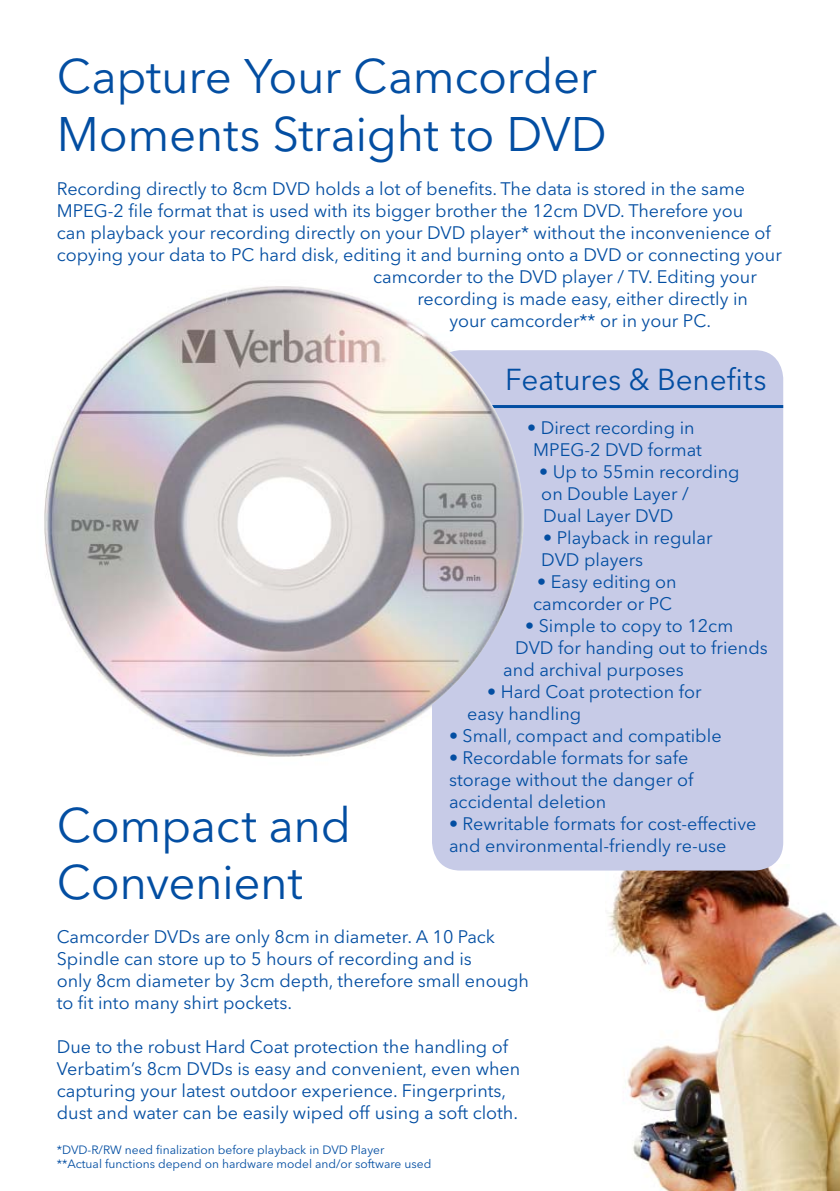
<style>
.page{position:relative;width:840px;height:1191px;background:#fff}
.page>*{position:absolute;margin:0;border:0;box-sizing:border-box;transform-origin:0 0}
.t1{font:48px/57.6px "Avenir Next LT Pro";letter-spacing:-.01em;color:#034ea2}
.t2{font:30px "Avenir Next LT Pro";letter-spacing:-.005em;color:#034ea2}
.t3{font:18px/22px "Avenir Next LT Pro";color:#034ea2}
.t4{font:12px/14.4px "Avenir Next LT Pro";color:#034ea2}
</style>
<div class="page">
<img style="left:604px;top:865px;width:235px;height:326px">
<div style="left:432px;top:350px;width:350px;height:520px;background:#c7cbe7;border-radius:28px"></div>
<hr style="left:432px;top:405px;width:350px;height:3px;background:#034ea2">
<img style="left:44px;top:286px;width:481px;height:471px">
<p class="t1" style="left:57px;top:52px;width:551px">Capture Your Camcorder<br>Moments Straight to DVD</p>
<p class="t3" style="left:57px;top:179px;width:689px">Recording directly to 8cm DVD holds a lot of benefits. The data is stored in the same</p>
<p class="t3" style="left:57px;top:201px;width:687px">MPEG-2 file format that is used with its bigger brother the 12cm DVD. Therefore you</p>
<p class="t3" style="left:57px;top:223px;width:715px">can playback your recording directly on your DVD player* without the inconvenience of</p>
<p class="t3" style="left:57px;top:245px;width:726px">copying your data to PC hard disk, editing it and burning onto a DVD or connecting your</p>
<p class="t3" style="left:373px;top:267px;width:385px">camcorder to the DVD player / TV. Editing your</p>
<p class="t3" style="left:417px;top:289px;width:332px">recording is made easy, either directly in</p>
<p class="t3" style="left:449px;top:311px;width:263px">your camcorder** or in your PC.</p>
<p class="t1" style="left:57px;top:800px;width:296px">Compact and</p>
<p class="t2" style="left:505px;top:367px;width:263px">Features &amp; Benefits</p>
<p class="t3" style="left:527px;top:418px;width:176px;text-align:center">• Direct recording in<br>MPEG-2 DVD format</p>
<p class="t3" style="left:539px;top:462px;width:202px">• Up to 55min recording on Double Layer /<br>Dual Layer DVD</p>
<p class="t3" style="left:541px;top:528px;width:173px">• Playback in regular<br>DVD players</p>
<p class="t3" style="left:533px;top:572px;width:145px">• Easy editing on camcorder or PC</p>
<p class="t3" style="left:525px;top:616px;width:209px">• Simple to copy to 12cm</p>
<p class="t3" style="left:515px;top:638px;width:254px">DVD for handing out to friends</p>
<p class="t3" style="left:503px;top:660px;width:182px">and archival purposes</p>
<p class="t3" style="left:467px;top:682px;width:236px;text-indent:20px">• Hard Coat protection for easy handling</p>
<p class="t3" style="left:449px;top:726px;width:274px">• Small, compact and compatible</p>
<p class="t3" style="left:449px;top:748px;width:246px">• Recordable formats for safe storage without the danger of accidental deletion</p>
<p class="t3" style="left:449px;top:814px;width:309px">• Rewritable formats for cost-effective</p>
<p class="t3" style="left:449px;top:836px;width:279px">and environmental-friendly re-use</p>
<p class="t1" style="left:57px;top:858px;width:247px">Convenient</p>
<p class="t3" style="left:57px;top:927px;width:473px">Camcorder DVDs are only 8cm in diameter. A 10 Pack Spindle can store up to 5 hours of recording and is<br>only 8cm diameter by 3cm depth, therefore small enough to fit into many shirt pockets.</p>
<p class="t3" style="left:57px;top:1037px;width:465px">Due to the robust Hard Coat protection the handling of Verbatim’s 8cm DVDs is easy and convenient, even when capturing your latest outdoor experience. Fingerprints, dust and water can be easily wiped off using a soft cloth.</p>
<p class="t4" style="left:57px;top:1143px;width:376px">*DVD-R/RW need finalization before playback in DVD Player **Actual functions depend on hardware model and/or software used</p>
</div>
